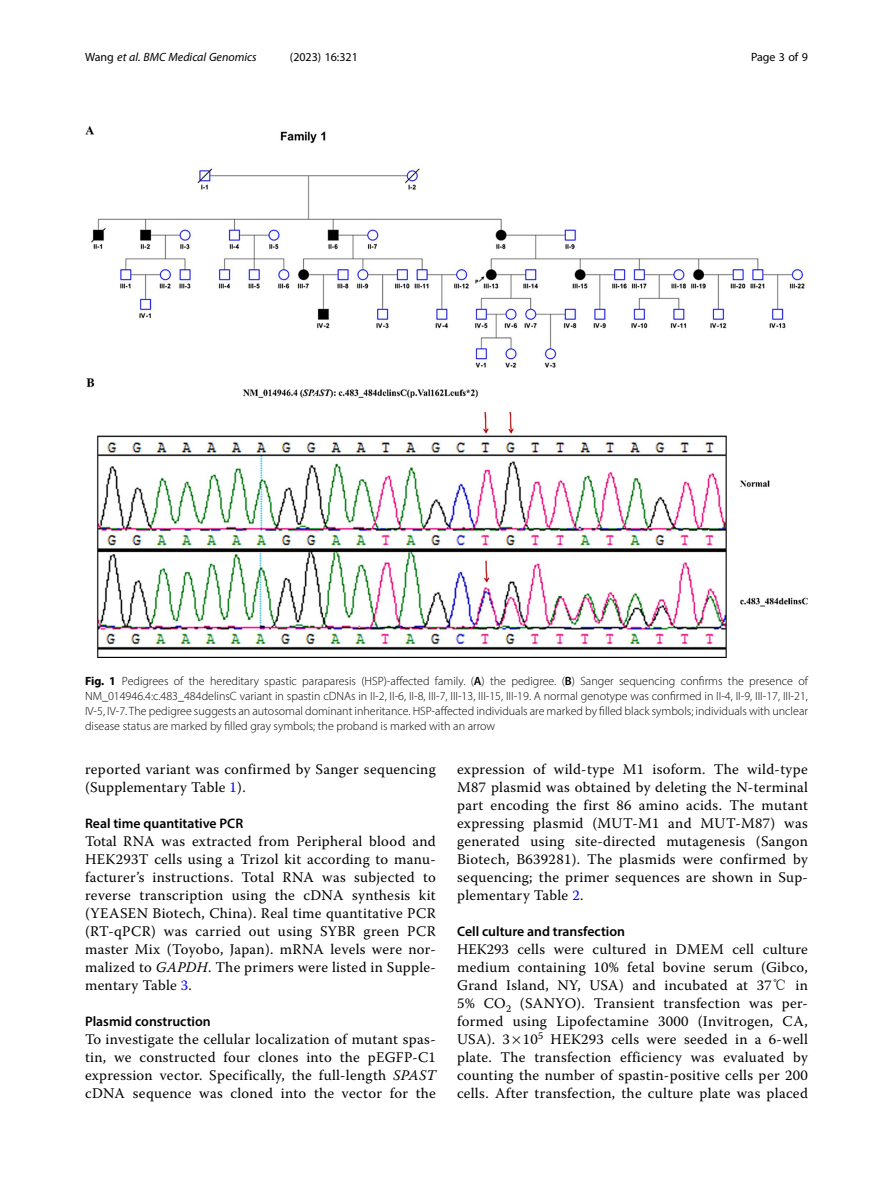
<style>
.page{position:relative;width:893px;height:1191px;background:#fff}
.page>*{position:absolute;margin:0;border:0;box-sizing:border-box;transform-origin:0 0}
.Body_Text{font:14.7px/18px "Warnock Pro";letter-spacing:.02em;color:#000;text-align:justify}
.Head_2{font:600 13.8px "Myriad Pro";color:#000}
.Figure_Caption{font:300 12px/15px "Myriad Pro";color:#000;text-align:justify}
.t1{font:italic 12px "Myriad Pro";color:#000}
.t2{font:12px "Myriad Pro";color:#000}
.s1{font-style:normal}
.s2{font-weight:700}
.s3{font-weight:600}
.s4{color:#00f}
.s5{font-style:italic}
.s6{font-family:"Sim Sun"}
</style>
<div class="page">
<img style="left:85px;top:126px;width:723px;height:532px">
<p class="t1" style="left:85px;top:50px;width:173px"><span class="s1">Wang</span> et al. BMC Medical Genomics</p>
<p class="t2" style="left:290px;top:50px;width:70px">(2023) 16:321</p>
<p class="t2" style="left:751px;top:50px;width:58px">Page 3 of 9</p>
<p class="Figure_Caption" style="left:85px;top:673px;width:724px"><span class="s2">Fig. 1</span> Pedigrees of the hereditary spastic paraparesis (HSP)-affected family. (<span class="s3">A</span>) the pedigree. (<span class="s3">B</span>) Sanger sequencing confirms the presence of NM_014946.4:c.483_484delinsC variant in spastin cDNAs in II-2, II-6, II-8, III-7, III-13, III-15, III-19. A normal genotype was confirmed in II-4, II-9, III-17, III-21, IV-5, IV-7. The pedigree suggests an autosomal dominant inheritance. HSP-affected individuals are marked by filled black symbols; individuals with unclear disease status are marked by filled gray symbols; the proband is marked with an arrow</p>
<p class="Body_Text" style="left:85px;top:760px;width:352px">reported variant was confirmed by Sanger sequencing (Supplementary Table <span class="s4">1</span>).</p>
<p class="Head_2" style="left:85px;top:815px;width:160px">Real time quantitative PCR</p>
<p class="Body_Text" style="left:85px;top:832px;width:352px">Total RNA was extracted from Peripheral blood and HEK293T cells using a Trizol kit according to manu&shy;facturer’s instructions. Total RNA was subjected to reverse transcription using the cDNA synthesis kit (YEASEN Biotech, China). Real time quantitative PCR (RT-qPCR) was carried out using SYBR green PCR master Mix (Toyobo, Japan). mRNA levels were nor&shy;malized to <span class="s5">GAPDH</span>. The primers were listed in Supple&shy;mentary Table <span class="s4">3</span>.</p>
<p class="Head_2" style="left:85px;top:1013px;width:127px">Plasmid construction</p>
<p class="Body_Text" style="left:85px;top:1030px;width:352px">To investigate the cellular localization of mutant spas&shy;tin, we constructed four clones into the pEGFP-C1 expression vector. Specifically, the full-length <span class="s5">SPAST </span>cDNA sequence was cloned into the vector for the</p>
<p class="Body_Text" style="left:457px;top:760px;width:352px">expression of wild-type M1 isoform. The wild-type M87 plasmid was obtained by deleting the N-terminal part encoding the first 86 amino acids. The mutant expressing plasmid (MUT-M1 and MUT-M87) was generated using site-directed mutagenesis (Sangon Biotech, B639281). The plasmids were confirmed by sequencing; the primer sequences are shown in Sup&shy;plementary Table <span class="s4">2</span>.</p>
<p class="Head_2" style="left:457px;top:923px;width:169px">Cell culture and transfection</p>
<p class="Body_Text" style="left:457px;top:940px;width:352px">HEK293 cells were cultured in DMEM cell culture medium containing 10% fetal bovine serum (Gibco, Grand Island, NY, USA) and incubated at 37<span class="s6">℃</span> in 5% CO<sub>2</sub> (SANYO). Transient transfection was per&shy;formed using Lipofectamine 3000 (Invitrogen, CA, USA). 3 10<sup>5</sup> HEK293 cells were seeded in a 6-well plate. The transfection efficiency was evaluated by counting the number of spastin-positive cells per 200 cells. After transfection, the culture plate was placed</p>
</div>
